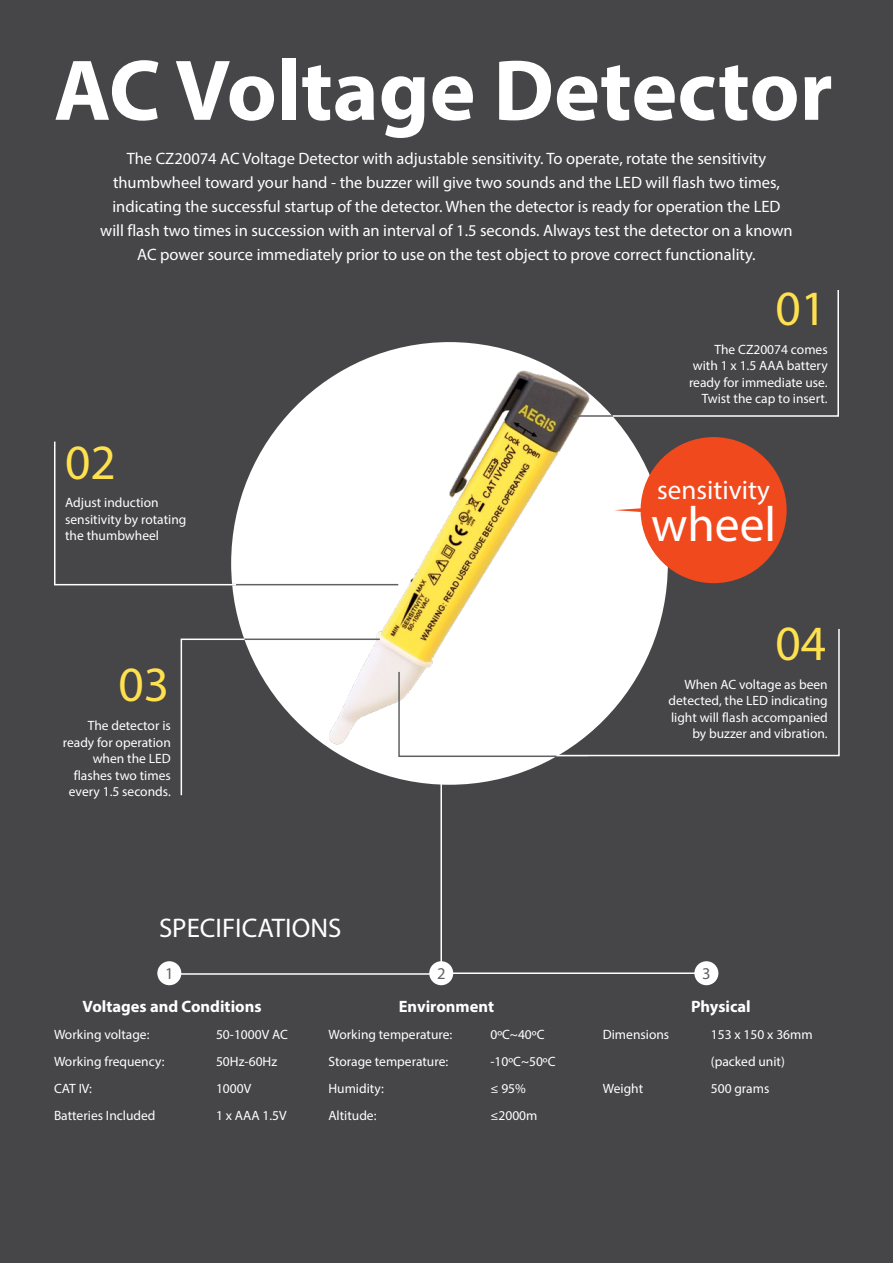
<style>
.page{position:relative;width:893px;height:1263px;background:#464547}
.page>*{position:absolute;margin:0;border:0;box-sizing:border-box;transform-origin:0 0}
.t1{font:700 87px "Myriad Pro";color:#fff}
.t2{font:49.5px "Myriad Pro";color:#ffe14f}
.t3{font:49.5px "Myriad Pro";color:#fff}
.t4{font:27px "Myriad Pro";color:#fff}
.t5{font:16.5px/24px "Myriad Pro";color:#fff;text-align:center}
.t6{font:700 16.5px "Myriad Pro";color:#fff}
.t7{font:16.5px "Myriad Pro";color:#5f6062}
.t8{font:13.5px/16.5px "Myriad Pro";color:#fff;text-align:right}
</style>
<div class="page">
<svg style="left:440px;top:785px;width:263px;height:190px"></svg>
<hr style="left:169px;top:973px;width:271px;height:2px;background:#fff">
<div style="left:231px;top:342px;width:437px;height:443px;background:#fff;border-radius:50%"></div>
<img style="left:288px;top:342px;width:309px;height:443px">
<div style="left:641px;top:437px;width:146px;height:146px;background:#f0491d;border-radius:73px"></div>
<div style="left:157px;top:961px;width:24px;height:24px;background:#fff;border-radius:50%"></div>
<div style="left:429px;top:961px;width:24px;height:24px;background:#fff;border-radius:50%"></div>
<div style="left:694px;top:961px;width:24px;height:24px;background:#fff;border-radius:50%"></div>
<hr style="left:242px;top:638px;width:138px;height:2px;background:#5f6062">
<hr style="left:231px;top:584px;width:167px;height:1px;background:#5f6062">
<hr style="left:573px;top:415px;width:41px;height:2px;background:#5f6062">
<svg style="left:180px;top:638px;width:66px;height:158px"></svg>
<svg style="left:54px;top:441px;width:183px;height:145px"></svg>
<svg style="left:611px;top:290px;width:228px;height:127px"></svg>
<svg style="left:398px;top:627px;width:442px;height:131px"></svg>
<h1 class="t1" style="left:54px;top:34px;width:780px">AC Voltage Detector</h1>
<p class="t5" style="left:100px;top:146px;width:694px">The CZ20074 AC Voltage Detector with adjustable sensitivity. To operate, rotate the sensitivity thumbwheel toward your hand - the buzzer will give two sounds and the LED will flash two times, indicating the successful startup of the detector. When the detector is ready for operation the LED will flash two times in succession with an interval of 1.5 seconds. Always test the detector on a known AC power source immediately prior to use on the test object to prove correct functionality.</p>
<h2 class="t2" style="left:775px;top:278px;width:52px">01</h2>
<h2 class="t2" style="left:65px;top:432px;width:52px">02</h2>
<p class="t8" style="left:65px;top:494px;width:123px;text-align:left">Adjust induction sensitivity by rotating the thumbwheel</p>
<h2 class="t2" style="left:119px;top:654px;width:52px">03</h2>
<p class="t8" style="left:63px;top:717px;width:110px">The detector is ready for operation when the LED flashes two times every 1.5 seconds.</p>
<h3 class="t4" style="left:159px;top:911px;width:184px">SPECIFICATIONS</h3>
<p class="t8" style="left:689px;top:341px;width:140px">The CZ20074 comes with 1 x 1.5 AAA battery ready for immediate use.<br>Twist the cap to insert.</p>
<h3 class="t4" style="left:657px;top:474px;width:114px">sensitivity</h3>
<h2 class="t3" style="left:651px;top:494px;width:127px">wheel</h2>
<h2 class="t2" style="left:775px;top:613px;width:52px">04</h2>
<p class="t8" style="left:669px;top:676px;width:161px">When AC voltage as been detected, the LED indicating light will flash accompanied by buzzer and vibration.</p>
<p class="t7" style="left:165px;top:964px;width:10px">1</p>
<p class="t7" style="left:437px;top:964px;width:10px">2</p>
<p class="t7" style="left:702px;top:964px;width:10px">3</p>
<p class="t6" style="left:83px;top:995px;width:181px">Voltages and Conditions</p>
<p class="t8" style="left:54px;top:1025px;width:97px">Working voltage:</p>
<p class="t8" style="left:216px;top:1025px;width:73px">50-1000V AC</p>
<p class="t8" style="left:54px;top:1052px;width:112px">Working frequency:</p>
<p class="t8" style="left:216px;top:1052px;width:63px">50Hz-60Hz</p>
<p class="t8" style="left:54px;top:1079px;width:40px">CAT IV:</p>
<p class="t8" style="left:216px;top:1079px;width:37px">1000V</p>
<p class="t8" style="left:54px;top:1106px;width:103px">Batteries Included</p>
<p class="t8" style="left:216px;top:1106px;width:72px">1 x AAA 1.5V</p>
<p class="t6" style="left:399px;top:995px;width:97px">Environment</p>
<p class="t8" style="left:328px;top:1025px;width:125px">Working temperature:</p>
<p class="t8" style="left:490px;top:1025px;width:56px">0ºC~40ºC</p>
<p class="t8" style="left:328px;top:1052px;width:121px">Storage temperature:</p>
<p class="t8" style="left:490px;top:1052px;width:67px">-10ºC~50ºC</p>
<p class="t8" style="left:328px;top:1079px;width:57px">Humidity:</p>
<p class="t8" style="left:490px;top:1079px;width:37px">≤ 95%</p>
<p class="t8" style="left:328px;top:1106px;width:50px">Altitude:</p>
<p class="t8" style="left:490px;top:1106px;width:49px">≤2000m</p>
<p class="t6" style="left:691px;top:995px;width:61px">Physical</p>
<p class="t8" style="left:603px;top:1025px;width:68px">Dimensions</p>
<p class="t8" style="left:711px;top:1020px;width:103px;line-height:27px;text-align:left">153 x 150 x 36mm (packed unit)</p>
<p class="t8" style="left:603px;top:1079px;width:42px">Weight</p>
<p class="t8" style="left:711px;top:1079px;width:60px">500 grams</p>
</div>
